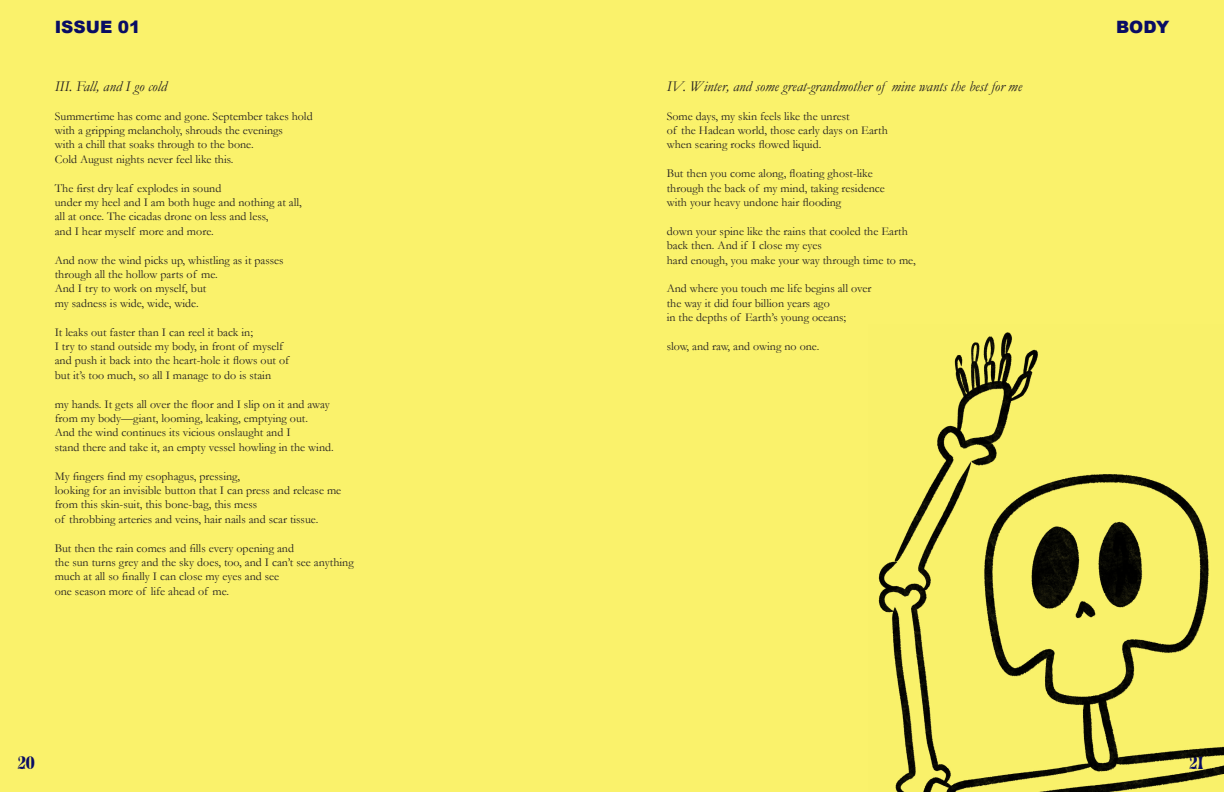
<style>
.page{position:relative;width:1224px;height:792px;background:#faf26b}
.page>*{position:absolute;margin:0;border:0;box-sizing:border-box;transform-origin:0 0}
.t1{font:900 17px "Arial";color:#090d64}
.t2{font:17px "Juniper Std";color:#090d64}
.Poem_Prose_Text{font:italic 15px "Garamond";color:#231f20}
.Poem_Prose_Text-2{font:12px "Garamond";color:#231f20}
</style>
<div class="page">
<img style="left:878px;top:332px;width:346px;height:460px">
<h1 class="t1" style="left:55px;top:15px;width:87px">ISSUE 01</h1>
<h1 class="t1" style="left:1116px;top:15px;width:55px">BODY</h1>
<p class="Poem_Prose_Text" style="left:55px;top:76px;width:114px">III. Fall, and I go cold</p>
<p class="Poem_Prose_Text-2" style="left:55px;top:108px;width:260px">Summertime has come and gone. September takes hold</p>
<p class="Poem_Prose_Text-2" style="left:55px;top:122px;width:230px">with a gripping melancholy, shrouds the evenings</p>
<p class="Poem_Prose_Text-2" style="left:55px;top:137px;width:200px">with a chill that soaks through to the bone.</p>
<p class="Poem_Prose_Text-2" style="left:55px;top:151px;width:180px">Cold August nights never feel like this.</p>
<p class="Poem_Prose_Text-2" style="left:55px;top:180px;width:168px">The first dry leaf explodes in sound</p>
<p class="Poem_Prose_Text-2" style="left:55px;top:194px;width:249px">under my heel and I am both huge and nothing at all,</p>
<p class="Poem_Prose_Text-2" style="left:55px;top:209px;width:215px">all at once. The cicadas drone on less and less,</p>
<p class="Poem_Prose_Text-2" style="left:55px;top:223px;width:161px">and I hear myself more and more.</p>
<p class="Poem_Prose_Text-2" style="left:55px;top:252px;width:230px">And now the wind picks up, whistling as it passes</p>
<p class="Poem_Prose_Text-2" style="left:55px;top:266px;width:165px">through all the hollow parts of me.</p>
<p class="Poem_Prose_Text-2" style="left:55px;top:281px;width:153px">And I try to work on myself, but</p>
<p class="Poem_Prose_Text-2" style="left:55px;top:295px;width:145px">my sadness is wide, wide, wide.</p>
<p class="Poem_Prose_Text-2" style="left:55px;top:324px;width:200px">It leaks out faster than I can reel it back in;</p>
<p class="Poem_Prose_Text-2" style="left:55px;top:338px;width:230px">I try to stand outside my body, in front of myself</p>
<p class="Poem_Prose_Text-2" style="left:55px;top:353px;width:236px">and push it back into the heart-hole it flows out of</p>
<p class="Poem_Prose_Text-2" style="left:55px;top:367px;width:218px">but it’s too much, so all I manage to do is stain</p>
<p class="Poem_Prose_Text-2" style="left:55px;top:396px;width:277px">my hands. It gets all over the floor and I slip on it and away</p>
<p class="Poem_Prose_Text-2" style="left:55px;top:410px;width:255px">from my body—giant, looming, leaking, emptying out.</p>
<p class="Poem_Prose_Text-2" style="left:55px;top:425px;width:237px">And the wind continues its vicious onslaught and I</p>
<p class="Poem_Prose_Text-2" style="left:55px;top:439px;width:281px">stand there and take it, an empty vessel howling in the wind.</p>
<p class="Poem_Prose_Text-2" style="left:55px;top:468px;width:187px">My fingers find my esophagus, pressing,</p>
<p class="Poem_Prose_Text-2" style="left:55px;top:482px;width:288px">looking for an invisible button that I can press and release me</p>
<p class="Poem_Prose_Text-2" style="left:55px;top:497px;width:204px">from this skin-suit, this bone-bag, this mess</p>
<p class="Poem_Prose_Text-2" style="left:55px;top:511px;width:265px">of throbbing arteries and veins, hair nails and scar tissue.</p>
<p class="Poem_Prose_Text-2" style="left:55px;top:540px;width:241px">But then the rain comes and fills every opening and</p>
<p class="Poem_Prose_Text-2" style="left:55px;top:554px;width:301px">the sun turns grey and the sky does, too, and I can’t see anything</p>
<p class="Poem_Prose_Text-2" style="left:55px;top:569px;width:226px">much at all so finally I can close my eyes and see</p>
<p class="Poem_Prose_Text-2" style="left:55px;top:583px;width:176px">one season more of life ahead of me.</p>
<p class="Poem_Prose_Text" style="left:667px;top:76px;width:357px">IV. Winter, and some great-grandmother of mine wants the best for me</p>
<p class="Poem_Prose_Text-2" style="left:667px;top:108px;width:184px">Some days, my skin feels like the unrest</p>
<p class="Poem_Prose_Text-2" style="left:667px;top:122px;width:223px">of the Hadean world, those early days on Earth</p>
<p class="Poem_Prose_Text-2" style="left:667px;top:137px;width:156px">when searing rocks flowed liquid.</p>
<p class="Poem_Prose_Text-2" style="left:667px;top:165px;width:208px">But then you come along, floating ghost-like</p>
<p class="Poem_Prose_Text-2" style="left:667px;top:180px;width:220px">through the back of my mind, taking residence</p>
<p class="Poem_Prose_Text-2" style="left:667px;top:194px;width:176px">with your heavy undone hair flooding</p>
<p class="Poem_Prose_Text-2" style="left:667px;top:223px;width:243px">down your spine like the rains that cooled the Earth</p>
<p class="Poem_Prose_Text-2" style="left:667px;top:237px;width:157px">back then. And if I close my eyes</p>
<p class="Poem_Prose_Text-2" style="left:667px;top:252px;width:251px">hard enough, you make your way through time to me,</p>
<p class="Poem_Prose_Text-2" style="left:667px;top:281px;width:206px">And where you touch me life begins all over</p>
<p class="Poem_Prose_Text-2" style="left:667px;top:295px;width:165px">the way it did four billion years ago</p>
<p class="Poem_Prose_Text-2" style="left:667px;top:309px;width:181px">in the depths of Earth’s young oceans;</p>
<p class="Poem_Prose_Text-2" style="left:667px;top:338px;width:154px">slow, and raw, and owing no one.</p>
<h1 class="t2" style="left:18px;top:753px;width:18px">20</h1>
<h1 class="t2" style="left:1190px;top:753px;width:15px">21</h1>
</div>
